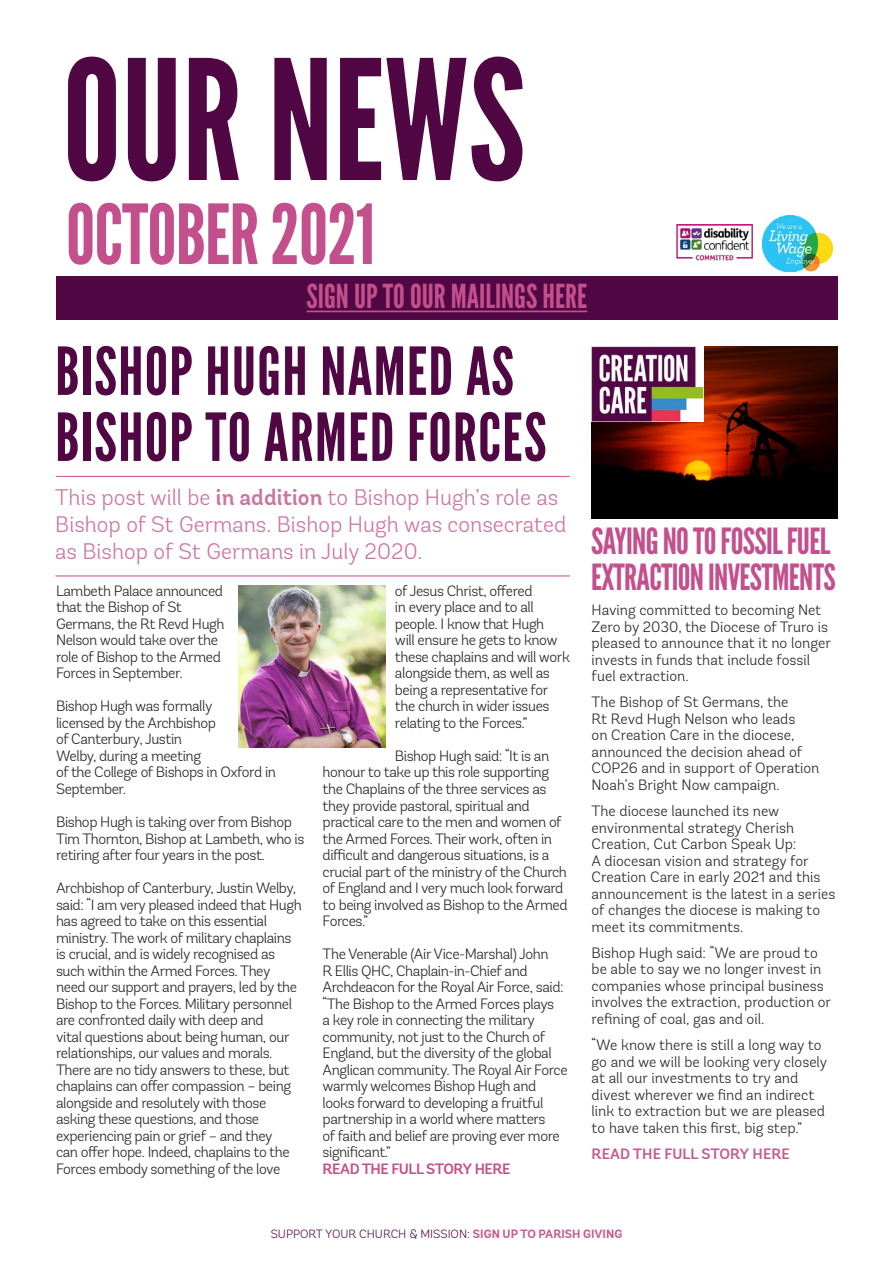
<style>
.page{position:relative;width:893px;height:1263px;background:#fff}
.page>*{position:absolute;margin:0;border:0;box-sizing:border-box;transform-origin:0 0}
.t1{font:166.2px "League Gothic";color:#520745}
.t2{font:82.5px "League Gothic";letter-spacing:-.01em;color:#c34f8c}
.t3{font:66px/66px "League Gothic";letter-spacing:.02em;color:#520745}
.t4{font:36px/36px "League Gothic";letter-spacing:-.02em;color:#c34f8c}
.t5{font:33px "League Gothic";color:#c34f8c}
.t6{font:300 22.5px/27px "Andes Rounded";color:#cd75a3}
.t7{font:300 15px/16.5px "Andes Rounded";letter-spacing:-.03em;color:#282827}
.t8{font:300 15px/16.5px "Andes Rounded";color:#282827}
.t9{font:600 15px "Andes Rounded";letter-spacing:-.03em;color:#c34f8c}
.t10{font:600 15px "Andes Rounded";color:#c55a92}
.t11{font:300 12px "Andes Rounded";color:#58134b}
.s1{font-weight:600}
.s2{font-weight:700;color:#c55a92}
</style>
<div class="page">
<hr style="left:56px;top:476px;width:514px;height:1px;background:#c34f8c">
<hr style="left:56px;top:576px;width:514px;height:1px;background:#c34f8c">
<div style="left:56px;top:276px;width:782px;height:44px;background:#520745"></div>
<hr style="left:307px;top:311px;width:280px;height:1px;background:#c34f8c">
<img style="left:762px;top:215px;width:70px;height:56px">
<img style="left:677px;top:225px;width:75px;height:35px">
<img style="left:238px;top:586px;width:148px;height:162px">
<img style="left:592px;top:346px;width:246px;height:172px">
<img style="left:592px;top:347px;width:112px;height:75px">
<h1 class="t1" style="left:63px;top:22px;width:464px">OUR NEWS</h1>
<h2 class="t2" style="left:66px;top:185px;width:311px">OCTOBER 2021</h2>
<h3 class="t5" style="left:307px;top:277px;width:282px">SIGN UP TO OUR MAILINGS HERE</h3>
<h3 class="t3" style="left:55px;top:339px;width:493px">BISHOP HUGH NAMED AS<br>BISHOP TO ARMED FORCES</h3>
<h3 class="t6" style="left:55px;top:484px;width:512px">This post will be <span class="s1">in addition</span> to Bishop Hugh’s role as<br>Bishop of St Germans. Bishop Hugh was consecrated as Bishop of St Germans in July 2020.</h3>
<p class="t7" style="left:56px;top:582px;width:170px">Lambeth Palace announced that the Bishop of St<br>Germans, the Rt Revd Hugh<br>Nelson would take over the role of Bishop to the Armed<br>Forces in September.</p>
<p class="t7" style="left:56px;top:698px;width:222px">Bishop Hugh was formally<br>licensed by the Archbishop<br>of Canterbury, Justin<br>Welby, during a meeting<br>of the College of Bishops in Oxford in<br>September.</p>
<p class="t7" style="left:56px;top:813px;width:250px">Bishop Hugh is taking over from Bishop<br>Tim Thornton, Bishop at Lambeth, who is retiring after four years in the post.</p>
<p class="t7" style="left:56px;top:879px;width:247px">Archbishop of Canterbury, Justin Welby, said: “I am very pleased indeed that Hugh has agreed to take on this essential ministry. The work of military chaplains is crucial, and is widely recognised as such within the Armed Forces. They need our support and prayers, led by the Bishop to the Forces. Military personnel are confronted daily with deep and<br>vital questions about being human, our relationships, our values and morals.<br>There are no tidy answers to these, but chaplains can offer compassion – being alongside and resolutely with those asking these questions, and those experiencing pain or grief – and they<br>can offer hope. Indeed, chaplains to the Forces embody something of the love</p>
<p class="t7" style="left:395px;top:582px;width:176px">of Jesus Christ, offered<br>in every place and to all people. I know that Hugh<br>will ensure he gets to know these chaplains and will work alongside them, as well as being a representative for the church in wider issues relating to the Forces.”</p>
<p class="t7" style="left:323px;top:747px;width:246px;text-indent:72px">Bishop Hugh said: “It is an honour to take up this role supporting the Chaplains of the three services as they provide pastoral, spiritual and practical care to the men and women of the Armed Forces. Their work, often in difficult and dangerous situations, is a crucial part of the ministry of the Church of England and I very much look forward to being involved as Bishop to the Armed Forces.”</p>
<p class="t7" style="left:323px;top:945px;width:247px">The Venerable (Air Vice-Marshal) John<br>R Ellis QHC, Chaplain-in-Chief and Archdeacon for the Royal Air Force, said: “The Bishop to the Armed Forces plays<br>a key role in connecting the military community, not just to the Church of England, but the diversity of the global Anglican community. The Royal Air Force warmly welcomes Bishop Hugh and looks forward to developing a fruitful partnership in a world where matters<br>of faith and belief are proving ever more significant.”</p>
<p class="t9" style="left:323px;top:1159px;width:189px">READ THE FULL STORY HERE</p>
<h3 class="t4" style="left:591px;top:524px;width:246px">SAYING NO TO FOSSIL FUEL<br>EXTRACTION INVESTMENTS</h3>
<p class="t8" style="left:592px;top:602px;width:241px">Having committed to becoming Net<br>Zero by 2030, the Diocese of Truro is pleased to announce that it no longer invests in funds that include fossil fuel extraction.</p>
<p class="t8" style="left:592px;top:694px;width:229px">The Bishop of St Germans, the<br>Rt Revd Hugh Nelson who leads<br>on Creation Care in the diocese, announced the decision ahead of<br>COP26 and in support of Operation<br>Noah’s Bright Now campaign.</p>
<p class="t8" style="left:592px;top:803px;width:245px">The diocese launched its new environmental strategy Cherish<br>Creation, Cut Carbon Speak Up:<br>A diocesan vision and strategy for<br>Creation Care in early 2021 and this announcement is the latest in a series of changes the diocese is making to meet its commitments.</p>
<p class="t8" style="left:592px;top:944px;width:241px">Bishop Hugh said: “We are proud to be able to say we no longer invest in companies whose principal business involves the extraction, production or refining of coal, gas and oil.</p>
<p class="t8" style="left:592px;top:1037px;width:237px">“We know there is still a long way to go and we will be looking very closely at all our investments to try and divest wherever we find an indirect link to extraction but we are pleased to have taken this first, big step.”</p>
<p class="t10" style="left:592px;top:1144px;width:200px">READ THE FULL STORY HERE</p>
<p class="t11" style="left:271px;top:1226px;width:353px">SUPPORT YOUR CHURCH &amp; MISSION: <span class="s2">SIGN UP TO PARISH GIVING</span></p>
</div>
